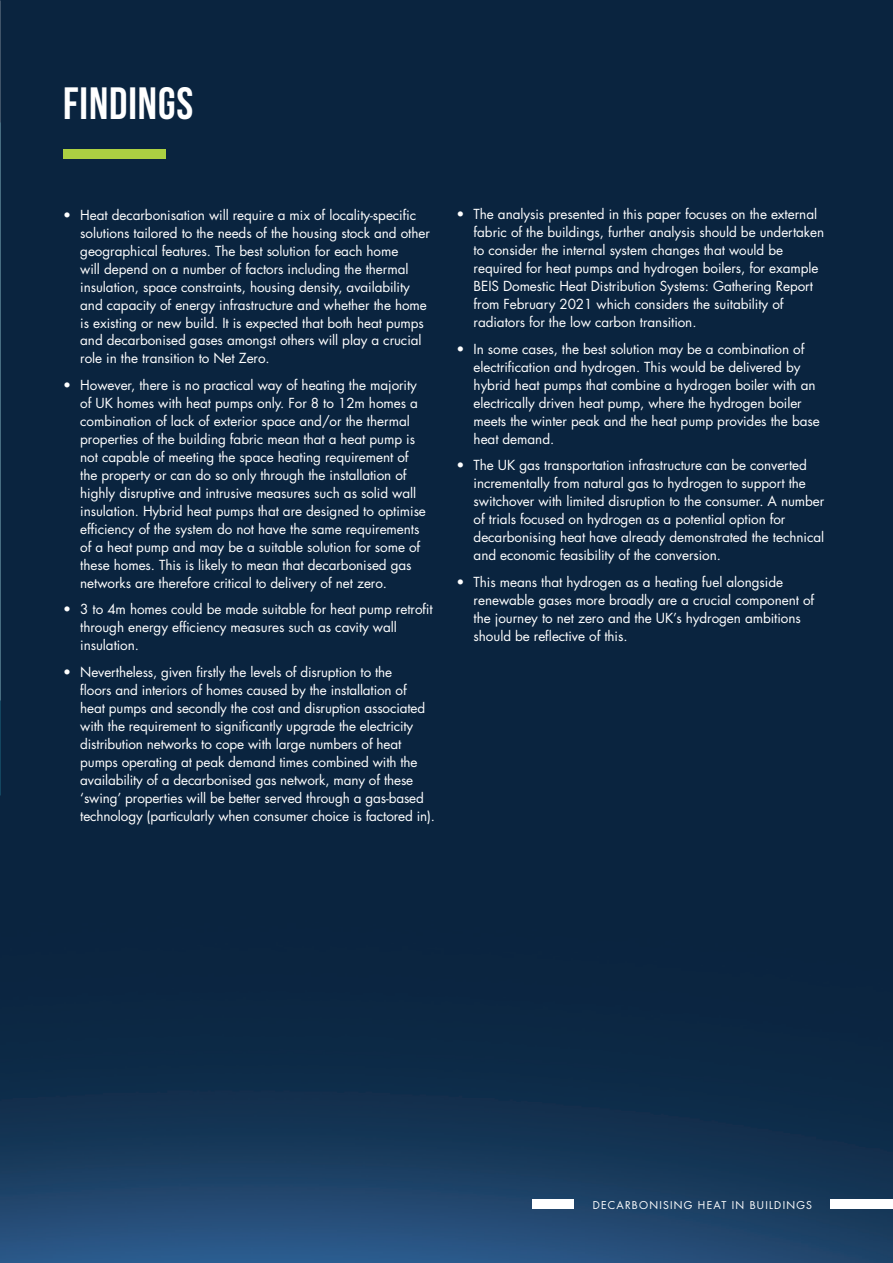
<style>
.page{position:relative;width:893px;height:1263px;background:#0a243f}
.page>*{position:absolute;margin:0;border:0;box-sizing:border-box;transform-origin:0 0}
.t1{font:700 45px "Bebas Neue";letter-spacing:.02em;color:#fff}
.t2{font:13.5px/18px "Futura Std";letter-spacing:-.005em;color:#fff}
.t3{font:10.5px "Futura Std";letter-spacing:.12em;color:#fff}
</style>
<div class="page">
<img style="left:0;top:1079px;width:893px;height:184px">
<div style="left:63px;top:149px;width:103px;height:9px;background:#acd042"></div>
<img style="left:0;top:0;width:1px;height:700px">
<div style="left:831px;top:1199px;width:62px;height:10px;background:#fff"></div>
<div style="left:532px;top:1199px;width:42px;height:10px;background:#fff"></div>
<h1 class="t1" style="left:63px;top:79px;width:132px">FINDINGS</h1>
<p class="t2" style="left:80px;top:206px;width:351px;text-indent:-17px">• Heat decarbonisation will require a mix of locality-specific solutions tailored to the needs of the housing stock and other geographical features. The best solution for each home<br>will depend on a number of factors including the thermal insulation, space constraints, housing density, availability and capacity of energy infrastructure and whether the home is existing or new build. It is expected that both heat pumps and decarbonised gases amongst others will play a crucial role in the transition to Net Zero.</p>
<p class="t2" style="left:80px;top:376px;width:347px;text-indent:-17px">• However, there is no practical way of heating the majority of UK homes with heat pumps only. For 8 to 12m homes a combination of lack of exterior space and/or the thermal properties of the building fabric mean that a heat pump is not capable of meeting the space heating requirement of the property or can do so only through the installation of highly disruptive and intrusive measures such as solid wall insulation. Hybrid heat pumps that are designed to optimise efficiency of the system do not have the same requirements of a heat pump and may be a suitable solution for some of these homes. This is likely to mean that decarbonised gas networks are therefore critical to delivery of net zero.</p>
<p class="t2" style="left:80px;top:601px;width:354px;text-indent:-17px">• 3 to 4m homes could be made suitable for heat pump retrofit through energy efficiency measures such as cavity wall insulation.</p>
<p class="t2" style="left:80px;top:663px;width:356px;text-indent:-17px">• Nevertheless, given firstly the levels of disruption to the<br>floors and interiors of homes caused by the installation of<br>heat pumps and secondly the cost and disruption associated with the requirement to significantly upgrade the electricity distribution networks to cope with large numbers of heat pumps operating at peak demand times combined with the availability of a decarbonised gas network, many of these ‘swing’ properties will be better served through a gas-based technology (particularly when consumer choice is factored in).</p>
<p class="t2" style="left:474px;top:206px;width:352px;text-indent:-17px">• The analysis presented in this paper focuses on the external fabric of the buildings, further analysis should be undertaken to consider the internal system changes that would be required for heat pumps and hydrogen boilers, for example BEIS Domestic Heat Distribution Systems: Gathering Report from February 2021 which considers the suitability of radiators for the low carbon transition.</p>
<p class="t2" style="left:474px;top:340px;width:348px;text-indent:-17px">• In some cases, the best solution may be a combination of electrification and hydrogen. This would be delivered by hybrid heat pumps that combine a hydrogen boiler with an electrically driven heat pump, where the hydrogen boiler meets the winter peak and the heat pump provides the base heat demand.</p>
<p class="t2" style="left:474px;top:456px;width:352px;text-indent:-17px">• The UK gas transportation infrastructure can be converted incrementally from natural gas to hydrogen to support the switchover with limited disruption to the consumer. A number of trials focused on hydrogen as a potential option for decarbonising heat have already demonstrated the technical and economic feasibility of the conversion.</p>
<p class="t2" style="left:474px;top:573px;width:342px;text-indent:-17px">• This means that hydrogen as a heating fuel alongside renewable gases more broadly are a crucial component of the journey to net zero and the UK’s hydrogen ambitions should be reflective of this.</p>
<p class="t3" style="left:593px;top:1198px;width:221px">DECARBONISING HEAT IN BUILDINGS</p>
</div>
